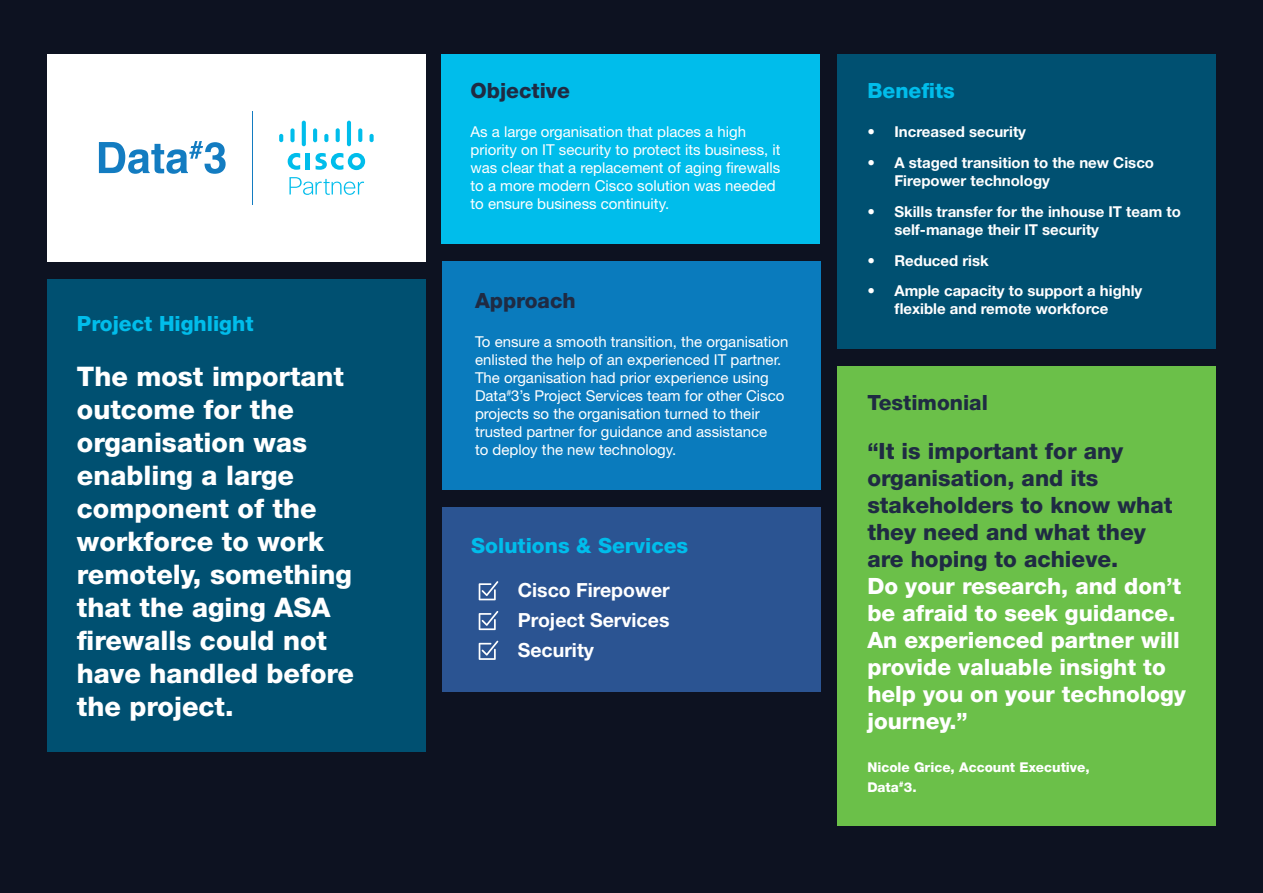
<style>
.page{position:relative;width:1263px;height:893px;background:#0d1221}
.page>*{position:absolute;margin:0;border:0;box-sizing:border-box;transform-origin:0 0}
.t1{font:800 27px/33px "Helvetica Neue LT Std";color:#fff}
.t2{font:800 22.5px/27px "Helvetica Neue LT Std";color:#fff}
.t3{font:800 22.5px/27px "Helvetica Neue LT Std";color:#1f2b43}
.t4{font:800 21px "Helvetica Neue LT Std";color:#00bdeb}
.t5{font:800 21px "Helvetica Neue LT Std";color:#1f2b43}
.t6{font:700 19.5px/30px "Helvetica Neue LT Std";color:#fff;text-align:justify}
.t7{font:15px/18px "Helvetica Neue LT Std";color:#fff}
.t8{font:700 15px/18px "Helvetica Neue LT Std";color:#fff}
.t9{font:800 13.5px/19.5px "Helvetica Neue LT Std";color:#fff}
</style>
<div class="page">
<div style="left:47px;top:54px;width:378px;height:207px;background:#fff"></div>
<div style="left:442px;top:54px;width:378px;height:190px;background:#00bdeb"></div>
<div style="left:838px;top:54px;width:378px;height:295px;background:#005071"></div>
<div style="left:47px;top:279px;width:378px;height:473px;background:#005071"></div>
<div style="left:838px;top:366px;width:378px;height:460px;background:#6bc049"></div>
<div style="left:442px;top:261px;width:378px;height:229px;background:#0a7bbd"></div>
<div style="left:442px;top:507px;width:378px;height:185px;background:#2b5492"></div>
<svg style="left:479px;top:581px;width:19px;height:19px"></svg>
<svg style="left:479px;top:611px;width:19px;height:19px"></svg>
<svg style="left:479px;top:641px;width:19px;height:19px"></svg>
<hr style="left:252px;top:111px;width:1px;height:94px;background:#137cc1">
<svg style="left:99px;top:141px;width:127px;height:33px"></svg>
<svg style="left:289px;top:177px;width:75px;height:18px"></svg>
<hr style="left:306px;top:153px;width:4px;height:16px;background:#00bdeb">
<svg style="left:288px;top:153px;width:12px;height:17px"></svg>
<svg style="left:315px;top:153px;width:50px;height:17px"></svg>
<svg style="left:279px;top:134px;width:4px;height:8px"></svg>
<svg style="left:290px;top:128px;width:5px;height:14px"></svg>
<svg style="left:302px;top:121px;width:4px;height:25px"></svg>
<svg style="left:313px;top:128px;width:4px;height:14px"></svg>
<svg style="left:324px;top:134px;width:4px;height:8px"></svg>
<svg style="left:336px;top:128px;width:4px;height:14px"></svg>
<hr style="left:347px;top:121px;width:4px;height:25px;background:#00bdeb;border-radius:2px">
<svg style="left:358px;top:128px;width:4px;height:14px"></svg>
<div style="left:369px;top:134px;width:5px;height:8px;background:#00bdeb;border-radius:2px"></div>
<h3 class="t4" style="left:77px;top:311px;width:178px">Project Highlight</h3>
<h1 class="t1" style="left:77px;top:359px;width:279px">The most important outcome for the organisation was enabling a large component of the workforce to work remotely, something that the aging ASA firewalls could not have handled before the project.</h1>
<h3 class="t5" style="left:470px;top:78px;width:101px">Objective</h3>
<p class="t7" style="left:470px;top:123px;width:312px">As a large organisation that places a high priority on IT security to protect its business, it was clear that a replacement of aging firewalls to a more modern Cisco solution was needed to ensure business continuity.</p>
<h3 class="t4" style="left:867px;top:78px;width:89px">Benefits</h3>
<p class="t8" style="left:867px;top:123px;width:160px">• Increased security</p>
<p class="t8" style="left:894px;top:154px;width:261px;text-indent:-27px">• A staged transition to the new Cisco<br>Firepower technology</p>
<p class="t8" style="left:894px;top:202px;width:288px;text-indent:-27px">• Skills transfer for the inhouse IT team to self-manage their IT security</p>
<p class="t8" style="left:867px;top:251px;width:123px">• Reduced risk</p>
<p class="t8" style="left:867px;top:282px;width:276px">• Ample capacity to support a highly</p>
<h3 class="t5" style="left:475px;top:288px;width:102px">Approach</h3>
<p class="t8" style="left:894px;top:300px;width:216px">flexible and remote workforce</p>
<p class="t7" style="left:475px;top:333px;width:315px">To ensure a smooth transition, the organisation enlisted the help of an experienced IT partner.<br>The organisation had prior experience using Data<sup>#</sup>3’s Project Services team for other Cisco projects so the organisation turned to their trusted partner for guidance and assistance<br>to deploy the new technology.</p>
<h3 class="t5" style="left:867px;top:390px;width:122px">Testimonial</h3>
<h2 class="t3" style="left:867px;top:437px;width:307px">“It is important for any organisation, and its stakeholders to know what they need and what they are hoping to achieve.</h2>
<h2 class="t2" style="left:867px;top:572px;width:320px">Do your research, and don’t be afraid to seek guidance.<br>An experienced partner will provide valuable insight to help you on your technology journey.”</h2>
<p class="t9" style="left:867px;top:758px;width:224px">Nicole Grice, Account Executive,<br>Data<sup>#</sup>3.</p>
<h3 class="t4" style="left:471px;top:533px;width:219px">Solutions &amp; Services</h3>
<h3 class="t6" style="left:518px;top:575px;width:153px">Cisco Firepower Project Services Security</h3>
</div>
